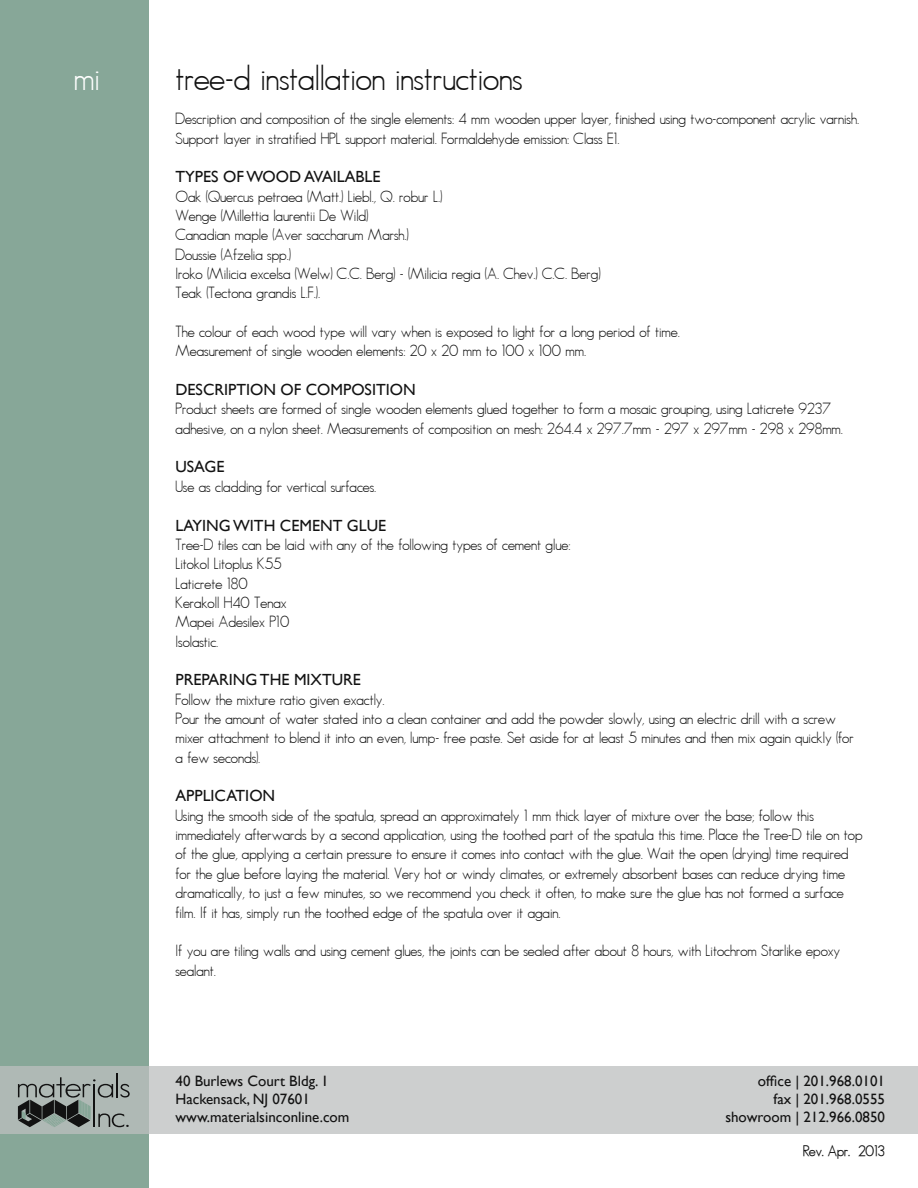
<style>
.page{position:relative;width:918px;height:1188px;background:#fff}
.page>*{position:absolute;margin:0;border:0;box-sizing:border-box;transform-origin:0 0}
.t1{font:36px "MAXIMO";color:#121212}
.t2{font:36px "MAXIMO";color:#fff}
.t3{font:16.2px/19.4px "MAXIMO";color:#121212}
.t4{font:16.2px "Gill Sans";color:#121212}
.t5{font:15px/18px "Gill Sans";color:#121212}
.t6{font:15px "MAXIMO Bold";color:#121212}
</style>
<div class="page">
<div style="left:0;top:0;width:148px;height:1188px;background:#87a798"></div>
<svg style="left:0;top:1066px;width:918px;height:68px;background:#cacdcc"></svg>
<hr style="left:116px;top:1073px;width:2px;height:24px;background:#121212">
<svg style="left:18px;top:1077px;width:112px;height:50px;background:#7d8582"></svg>
<h1 class="t2" style="left:74px;top:58px;width:28px">mi</h1>
<h1 class="t1" style="left:176px;top:58px;width:349px">tree-d installation instructions</h1>
<p class="t3" style="left:176px;top:109px;width:685px">Description and composition of the single elements: 4 mm wooden upper layer, finished using two-component acrylic varnish.<br>Support layer in stratified HPL support material. Formaldehyde emission: Class E1.</p>
<p class="t4" style="left:176px;top:167px;width:206px">TYPES OF WOOD AVAILABLE</p>
<p class="t3" style="left:176px;top:187px;width:427px">Oak (Quercus petraea (Matt.) Liebl., Q. robur L.)<br>Wenge (Millettia laurentii De Wild)<br>Canadian maple (Aver saccharum Marsh.)<br>Doussie (Afzelia spp.)<br>Iroko (Milicia excelsa (Welw) C.C. Berg) - (Milicia regia (A. Chev.) C.C. Berg)<br>Teak (Tectona grandis L.F.).</p>
<p class="t3" style="left:176px;top:322px;width:506px">The colour of each wood type will vary when is exposed to light for a long period of time.<br>Measurement of single wooden elements: 20 x 20 mm to 100 x 100 mm.</p>
<p class="t4" style="left:176px;top:380px;width:242px">DESCRIPTION OF COMPOSITION</p>
<p class="t3" style="left:176px;top:400px;width:669px">Product sheets are formed of single wooden elements glued together to form a mosaic grouping, using Laticrete 9237 adhesive, on a nylon sheet. Measurements of composition on mesh: 264.4 x 297.7mm - 297 x 297mm - 298 x 298mm.</p>
<p class="t4" style="left:176px;top:458px;width:50px">USAGE</p>
<p class="t3" style="left:176px;top:477px;width:202px">Use as cladding for vertical surfaces.</p>
<p class="t4" style="left:176px;top:516px;width:212px">LAYING WITH CEMENT GLUE</p>
<p class="t3" style="left:176px;top:535px;width:396px">Tree-D tiles can be laid with any of the following types of cement glue:<br>Litokol Litoplus K55<br>Laticrete 180<br>Kerakoll H40 Tenax<br>Mapei Adesilex P10<br>Isolastic.</p>
<p class="t4" style="left:176px;top:670px;width:187px">PREPARING THE MIXTURE</p>
<p class="t3" style="left:176px;top:690px;width:680px">Follow the mixture ratio given exactly.<br>Pour the amount of water stated into a clean container and add the powder slowly, using an electric drill with a screw mixer attachment to blend it into an even, lump- free paste. Set aside for at least 5 minutes and then mix again quickly (for a few seconds).</p>
<p class="t4" style="left:176px;top:787px;width:101px">APPLICATION</p>
<p class="t3" style="left:176px;top:806px;width:689px">Using the smooth side of the spatula, spread an approximately 1 mm thick layer of mixture over the base; follow this immediately afterwards by a second application, using the toothed part of the spatula this time. Place the Tree-D tile on top of the glue, applying a certain pressure to ensure it comes into contact with the glue. Wait the open (drying) time required for the glue before laying the material. Very hot or windy climates, or extremely absorbent bases can reduce drying time dramatically, to just a few minutes, so we recommend you check it often, to make sure the glue has not formed a surface film. If it has, simply run the toothed edge of the spatula over it again.</p>
<p class="t3" style="left:176px;top:941px;width:666px">If you are tiling walls and using cement glues, the joints can be sealed after about 8 hours, with Litochrom Starlike epoxy sealant.</p>
<p class="t5" style="left:176px;top:1072px;width:175px">40 Burlews Court Bldg. 1<br>Hackensack, NJ 07601 www.materialsinconline.com</p>
<p class="t5" style="left:725px;top:1072px;width:161px;text-align:right">office | 201.968.0101<br>fax | 201.968.0555 showroom | 212.966.0850</p>
<p class="t6" style="left:803px;top:1140px;width:83px">Rev. Apr. 2013</p>
</div>
